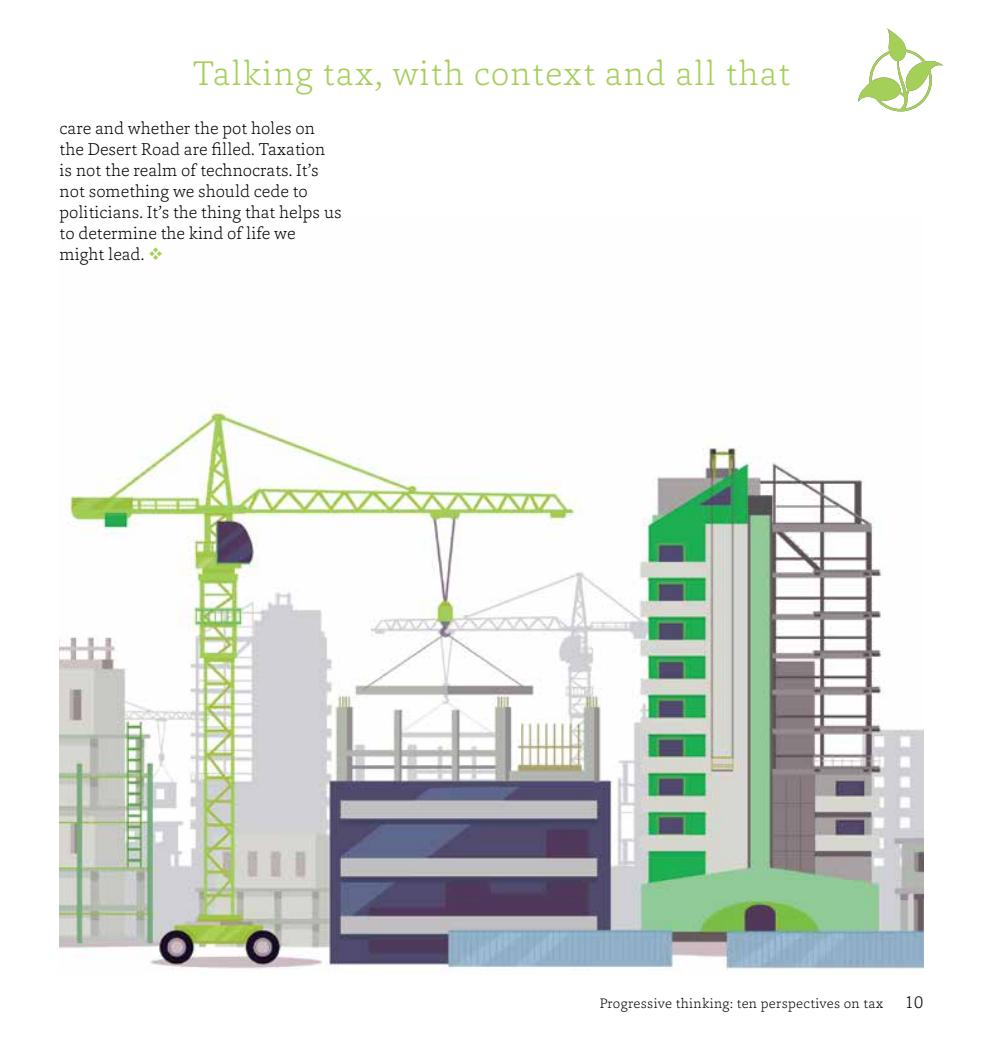
<style>
.page{position:relative;width:983px;height:1042px;background:#fff}
.page>*{position:absolute;margin:0;border:0;box-sizing:border-box;transform-origin:0 0}
.t1{font:200 35px "Capita";letter-spacing:.03em;color:#a4cf59}
.t2{font:200 17.5px/21px "Capita";color:#000}
.t3{font:200 14px "Capita";letter-spacing:.02em;color:#000}
.s1{color:#a4cf59}
.s2{font-size:17.5px}
</style>
<div class="page">
<img style="left:60px;top:409px;width:863px;height:562px">
<svg style="left:858px;top:28px;width:85px;height:82px"></svg>
<h1 class="t1" style="left:192px;top:50px;width:599px">Talking tax, with context and all that</h1>
<p class="t2" style="left:60px;top:117px;width:284px">care and whether the pot holes on the Desert Road are filled. Taxation is not the realm of technocrats. It’s not something we should cede to politicians. It’s the thing that helps us to determine the kind of life we might lead. <span class="s1">❖</span></p>
<p class="t3" style="left:599px;top:993px;width:325px">Progressive thinking: ten perspectives on tax <span class="s2">10</span></p>
</div>
